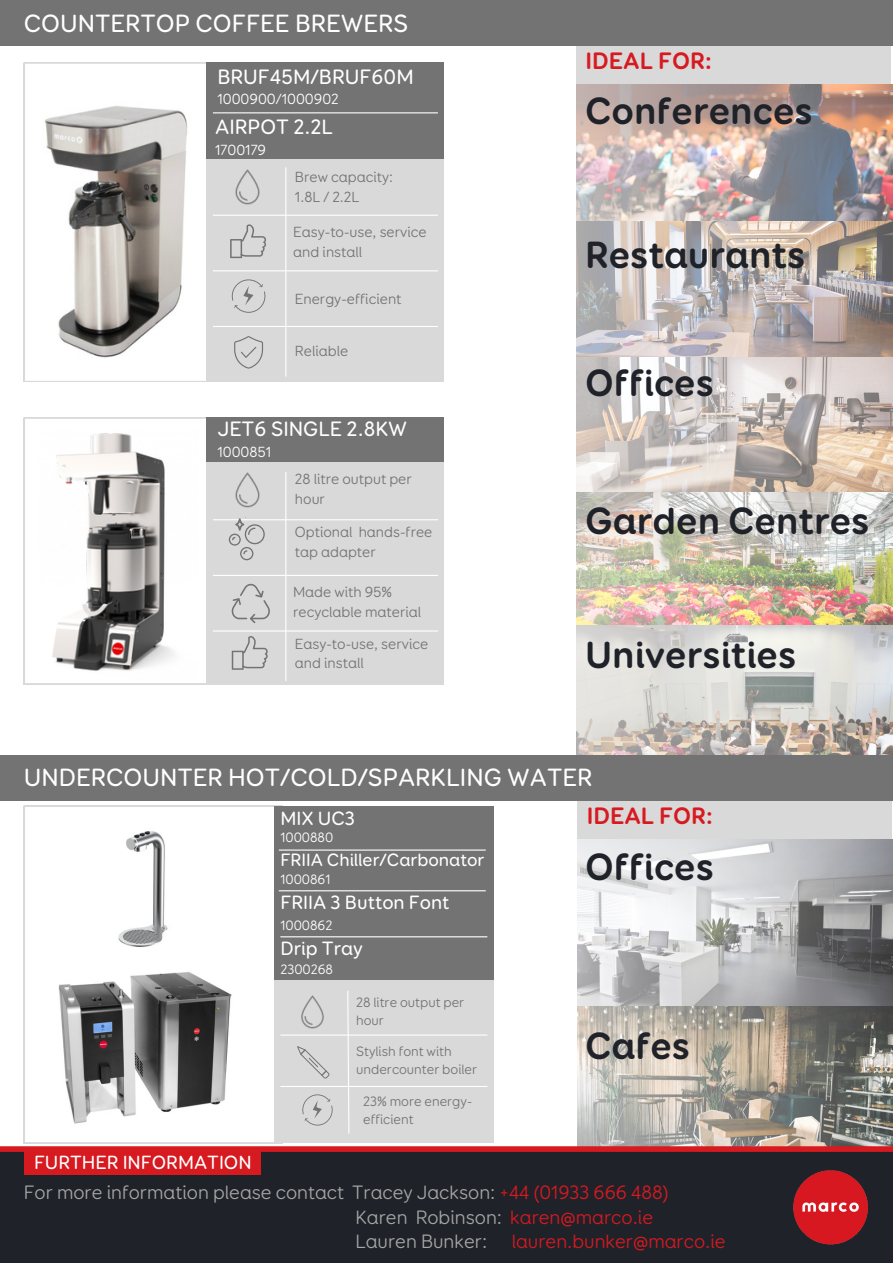
<style>
.page{position:relative;width:893px;height:1264px;background:#fff}
.page>*{position:absolute;margin:0;border:0;box-sizing:border-box;transform-origin:0 0}
.t1{font:700 38.25px "Booster Next FY";color:#202229}
.t2{font:500 25.2px "Booster Next FY";color:#fff}
.t3{font:700 24px "Booster Next FY";color:#d71920}
.t4{font:500 21px "Booster Next FY";color:#fff}
.t5{font:19.5px/24.8px "Booster FY";color:#a6a6a6}
.t6{font:19.5px "Booster FY";color:#d71920}
.t7{font:500 19.35px "Booster Next FY";color:#fff}
.t8{font:500 19.2px "Booster Next FY";color:#fff}
.t9{font:500 18px "Booster Next FY";color:#fff}
.t10{font:14.85px/19.6px "Booster FY";color:#737373}
.t11{font:14.85px "Booster FY";color:#fff}
.t12{font:13.65px/18.1px "Booster FY";color:#737373}
.t13{font:13.65px "Booster FY";color:#fff}
.s1{color:#d71920}
</style>
<div class="page">
<div style="left:576px;top:40px;width:314px;height:45px;background:#d9d9d9"></div>
<div style="left:0;top:0;width:892px;height:45px;background:#737373"></div>
<svg style="left:24px;top:63px;width:182px;height:319px"></svg>
<div style="left:206px;top:63px;width:238px;height:99px;background:#737373"></div>
<div style="left:206px;top:159px;width:238px;height:223px;background:#d9d9d9"></div>
<hr style="left:213px;top:215px;width:225px;height:1px;background:#fff">
<hr style="left:213px;top:270px;width:225px;height:1px;background:#fff">
<hr style="left:213px;top:326px;width:225px;height:1px;background:#fff">
<hr style="left:285px;top:167px;width:1px;height:209px;background:#fff">
<img style="left:235px;top:170px;width:25px;height:35px">
<svg style="left:232px;top:279px;width:33px;height:34px"></svg>
<svg style="left:24px;top:417px;width:182px;height:267px"></svg>
<div style="left:206px;top:417px;width:238px;height:49px;background:#737373"></div>
<div style="left:206px;top:462px;width:238px;height:222px;background:#d9d9d9"></div>
<hr style="left:213px;top:519px;width:225px;height:1px;background:#fff">
<hr style="left:213px;top:575px;width:225px;height:1px;background:#fff">
<hr style="left:213px;top:630px;width:225px;height:1px;background:#fff">
<hr style="left:285px;top:472px;width:1px;height:209px;background:#fff">
<img style="left:235px;top:472px;width:25px;height:35px">
<svg style="left:232px;top:636px;width:36px;height:33px"></svg>
<svg style="left:232px;top:584px;width:38px;height:39px"></svg>
<svg style="left:229px;top:518px;width:36px;height:42px"></svg>
<img style="left:39px;top:427px;width:158px;height:252px">
<div style="left:577px;top:795px;width:314px;height:44px;background:#d9d9d9"></div>
<svg style="left:24px;top:805px;width:258px;height:338px"></svg>
<div style="left:274px;top:805px;width:219px;height:182px;background:#737373"></div>
<div style="left:274px;top:980px;width:219px;height:162px;background:#d9d9d9"></div>
<hr style="left:280px;top:1034px;width:207px;height:1px;background:#fff">
<hr style="left:280px;top:1085px;width:207px;height:2px;background:#fff">
<svg style="left:346px;top:991px;width:4px;height:143px"></svg>
<img style="left:301px;top:995px;width:23px;height:33px">
<hr style="left:279px;top:890px;width:206px;height:1px;background:#fff">
<hr style="left:280px;top:936px;width:207px;height:1px;background:#fff">
<svg style="left:297px;top:1046px;width:32px;height:32px"></svg>
<svg style="left:577px;top:839px;width:315px;height:307px"></svg>
<img style="left:39px;top:81px;width:158px;height:276px">
<hr style="left:213px;top:112px;width:225px;height:1px;background:#fff">
<svg style="left:230px;top:224px;width:36px;height:34px"></svg>
<svg style="left:234px;top:336px;width:29px;height:32px"></svg>
<img style="left:576px;top:84px;width:316px;height:671px">
<div style="left:0;top:755px;width:892px;height:45px;background:#737373"></div>
<img style="left:84px;top:818px;width:122px;height:137px">
<img style="left:51px;top:959px;width:189px;height:171px">
<hr style="left:279px;top:849px;width:206px;height:1px;background:#fff">
<svg style="left:302px;top:1094px;width:30px;height:31px"></svg>
<div style="left:0;top:1147px;width:892px;height:115px;background:#202229"></div>
<img style="left:769px;top:1142px;width:123px;height:103px">
<div style="left:0;top:1146px;width:892px;height:5px;background:#d71920"></div>
<div style="left:24px;top:1149px;width:237px;height:26px;background:#d71920"></div>
<h2 class="t2" style="left:24px;top:12px;width:386px">COUNTERTOP COFFEE BREWERS</h2>
<h3 class="t4" style="left:217px;top:68px;width:198px">BRUF45M/BRUF60M</h3>
<p class="t11" style="left:217px;top:93px;width:123px">1000900/1000902</p>
<h3 class="t4" style="left:215px;top:117px;width:119px">AIRPOT 2.2L</h3>
<p class="t11" style="left:215px;top:144px;width:52px">1700179</p>
<p class="t10" style="left:295px;top:168px;width:100px">Brew capacity:<br>1.8L / 2.2L</p>
<p class="t10" style="left:293px;top:223px;width:135px">Easy-to-use, service and install</p>
<p class="t10" style="left:295px;top:290px;width:108px">Energy-efficient</p>
<p class="t10" style="left:295px;top:343px;width:55px">Reliable</p>
<h3 class="t4" style="left:217px;top:420px;width:191px">JET6 SINGLE 2.8KW</h3>
<p class="t10" style="left:295px;top:471px;width:118px">28 litre output per hour</p>
<p class="t10" style="left:295px;top:523px;width:139px">Optional hands-free tap adapter</p>
<p class="t10" style="left:293px;top:583px;width:130px">Made with 95% recyclable material</p>
<p class="t10" style="left:295px;top:635px;width:135px">Easy-to-use, service and install</p>
<p class="t11" style="left:217px;top:446px;width:55px">1000851</p>
<h3 class="t3" style="left:585px;top:50px;width:128px">IDEAL FOR:</h3>
<h1 class="t1" style="left:585px;top:94px;width:229px">Conferences</h1>
<h1 class="t1" style="left:585px;top:238px;width:222px">Restaurants</h1>
<h1 class="t1" style="left:585px;top:366px;width:130px">Offices</h1>
<h1 class="t1" style="left:585px;top:504px;width:286px">Garden Centres</h1>
<h1 class="t1" style="left:585px;top:638px;width:213px">Universities</h1>
<h2 class="t2" style="left:24px;top:766px;width:570px">UNDERCOUNTER HOT/COLD/SPARKLING WATER</h2>
<h3 class="t7" style="left:280px;top:810px;width:76px">MIX UC3</h3>
<p class="t13" style="left:280px;top:831px;width:54px">1000880</p>
<p class="t9" style="left:280px;top:852px;width:206px">FRIIA Chiller/Carbonator</p>
<p class="t13" style="left:280px;top:873px;width:52px">1000861</p>
<h3 class="t7" style="left:280px;top:894px;width:171px">FRIIA 3 Button Font</h3>
<h3 class="t7" style="left:280px;top:940px;width:84px">Drip Tray</h3>
<p class="t13" style="left:280px;top:963px;width:54px">2300268</p>
<p class="t13" style="left:280px;top:919px;width:53px">1000862</p>
<p class="t12" style="left:356px;top:994px;width:110px">28 litre output per hour</p>
<p class="t12" style="left:356px;top:1043px;width:122px">Stylish font with undercounter boiler</p>
<p class="t12" style="left:363px;top:1092px;width:110px">23% more energy&shy;efficient</p>
<h3 class="t3" style="left:586px;top:805px;width:128px">IDEAL FOR:</h3>
<h1 class="t1" style="left:585px;top:850px;width:130px">Offices</h1>
<h1 class="t1" style="left:585px;top:1029px;width:107px">Cafes</h1>
<p class="t8" style="left:34px;top:1153px;width:219px">FURTHER INFORMATION</p>
<h3 class="t5" style="left:355px;top:1181px;width:314px;text-indent:-331px">For more information please contact Tracey Jackson: <span class="s1">+44 (01933 666 488)<br></span>Karen Robinson: <span class="s1">karen@marco.ie<br></span>Lauren Bunker:</h3>
<h3 class="t6" style="left:511px;top:1233px;width:215px">lauren.bunker@marco.ie</h3>
</div>
